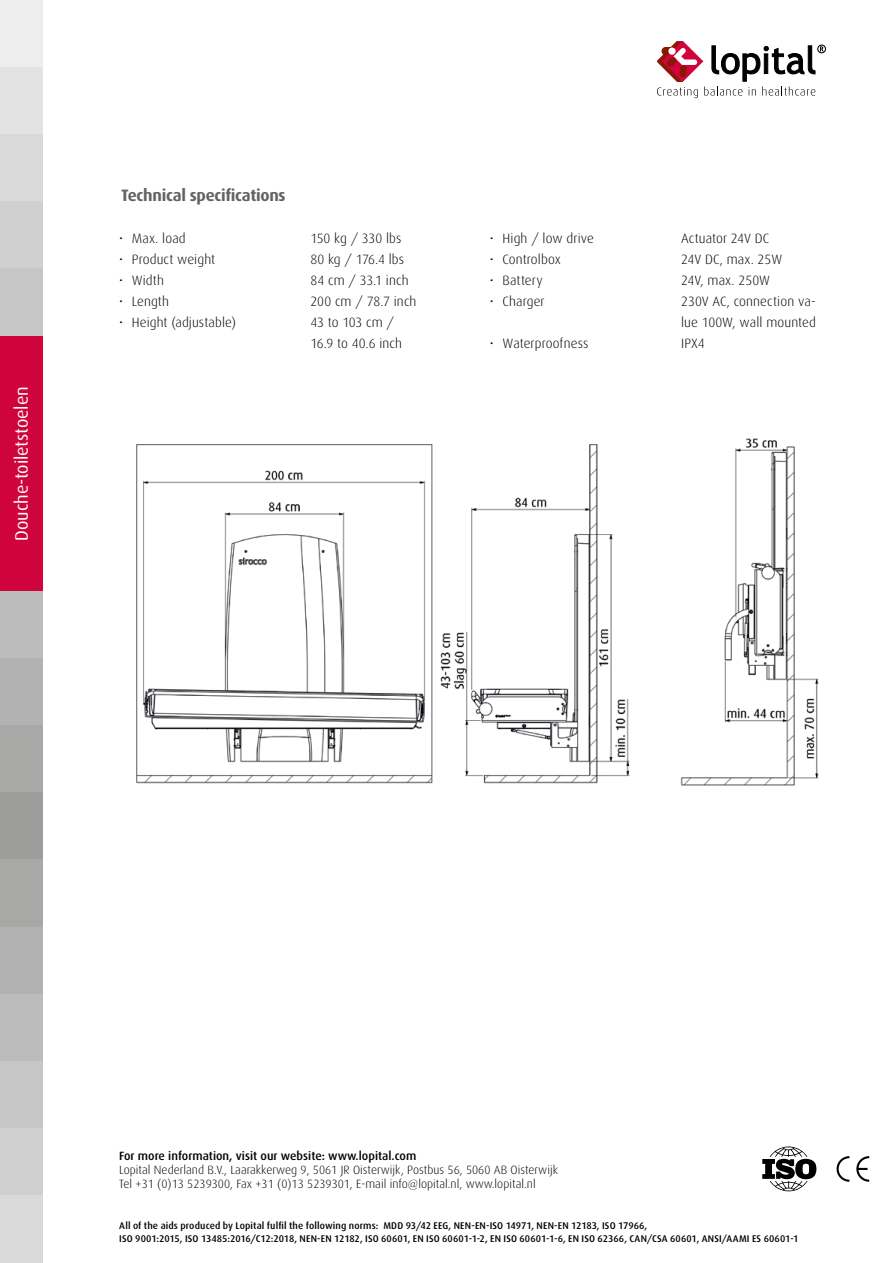
<style>
.page{position:relative;width:893px;height:1263px;background:#fff}
.page>*{position:absolute;margin:0;border:0;box-sizing:border-box;transform-origin:0 0}
.t1{font:18px "Dax";letter-spacing:-.005em;color:#fff}
.t2{font:700 16.5px "Dax";letter-spacing:-.015em;color:#646363}
.t3{font:300 13.5px/21px "Dax";letter-spacing:.005em;color:#000}
.t4{font:300 12px/14.2px "Dax";color:#000}
.t5{font:500 12px "Dax";color:#000}
.t6{font:500 9.75px/12.8px "Dax";letter-spacing:.01em;color:#000}
</style>
<div class="page">
<svg style="left:657px;top:41px;width:169px;height:57px"></svg>
<svg style="left:836px;top:1156px;width:34px;height:26px"></svg>
<svg style="left:762px;top:1146px;width:54px;height:45px"></svg>
<div style="left:0;top:336px;width:43px;height:255px;background:#d0043c"></div>
<div style="left:0;top:0;width:43px;height:67px;background:#ededed"></div>
<div style="left:0;top:67px;width:43px;height:67px;background:#e3e3e3"></div>
<div style="left:0;top:134px;width:43px;height:68px;background:#dadada"></div>
<div style="left:0;top:202px;width:43px;height:67px;background:#d0d0d0"></div>
<div style="left:0;top:269px;width:43px;height:67px;background:#c6c6c6"></div>
<div style="left:0;top:591px;width:43px;height:67px;background:#bcbcbc"></div>
<div style="left:0;top:658px;width:43px;height:67px;background:#b3b2b2"></div>
<div style="left:0;top:725px;width:43px;height:68px;background:#a8a8a7"></div>
<div style="left:0;top:793px;width:43px;height:67px;background:#9d9d9c"></div>
<div style="left:0;top:860px;width:43px;height:67px;background:#a8a8a7"></div>
<div style="left:0;top:927px;width:43px;height:67px;background:#b3b2b2"></div>
<div style="left:0;top:994px;width:43px;height:67px;background:#bcbcbc"></div>
<div style="left:0;top:1061px;width:43px;height:67px;background:#c6c6c6"></div>
<div style="left:0;top:1128px;width:43px;height:68px;background:#d0d0d0"></div>
<div style="left:0;top:1196px;width:43px;height:67px;background:#dadada"></div>
<img style="left:136px;top:438px;width:683px;height:348px">
<h1 class="t1" style="left:12px;top:541px;width:156px;rotate:-90deg">Douche-toiletstoelen</h1>
<p class="t2" style="left:121px;top:186px;width:166px">Technical specifications</p>
<p class="t3" style="left:119px;top:228px;width:68px">• Max. load</p>
<p class="t3" style="left:310px;top:228px;width:93px">150 kg / 330 lbs</p>
<p class="t3" style="left:119px;top:249px;width:98px">• Product weight</p>
<p class="t3" style="left:310px;top:249px;width:95px">80 kg / 176.4 lbs</p>
<p class="t3" style="left:119px;top:270px;width:46px">• Width</p>
<p class="t3" style="left:310px;top:270px;width:100px">84 cm / 33.1 inch</p>
<p class="t3" style="left:119px;top:291px;width:51px">• Length</p>
<p class="t3" style="left:310px;top:291px;width:108px">200 cm / 78.7 inch</p>
<p class="t3" style="left:119px;top:312px;width:119px">• Height (adjustable)</p>
<p class="t3" style="left:310px;top:312px;width:93px">43 to 103 cm /<br>16.9 to 40.6 inch</p>
<p class="t3" style="left:490px;top:228px;width:106px">• High / low drive</p>
<p class="t3" style="left:681px;top:228px;width:90px">Actuator 24V DC</p>
<p class="t3" style="left:490px;top:249px;width:72px">• Controlbox</p>
<p class="t3" style="left:681px;top:249px;width:103px">24V DC, max. 25W</p>
<p class="t3" style="left:490px;top:270px;width:54px">• Battery</p>
<p class="t3" style="left:681px;top:270px;width:90px">24V, max. 250W</p>
<p class="t3" style="left:490px;top:291px;width:56px">• Charger</p>
<p class="t3" style="left:681px;top:291px;width:136px">230V AC, connection va&shy;lue 100W, wall mounted</p>
<p class="t3" style="left:490px;top:333px;width:100px">• Waterproofness</p>
<p class="t3" style="left:681px;top:333px;width:25px">IPX4</p>
<p class="t5" style="left:119px;top:1149px;width:299px">For more information, visit our website: www.lopital.com</p>
<p class="t4" style="left:119px;top:1163px;width:440px">Lopital Nederland B.V., Laarakkerweg 9, 5061 JR Oisterwijk, Postbus 56, 5060 AB Oisterwijk<br>Tel +31 (0)13 5239300, Fax +31 (0)13 5239301, E-mail info@lopital.nl, www.lopital.nl</p>
<p class="t6" style="left:119px;top:1219px;width:681px">All of the aids produced by Lopital fulfil the following norms: MDD 93/42 EEG, NEN-EN-ISO 14971, NEN-EN 12183, ISO 17966,<br>ISO 9001:2015, ISO 13485:2016/C12:2018, NEN-EN 12182, ISO 60601, EN ISO 60601-1-2, EN ISO 60601-1-6, EN ISO 62366, CAN/CSA 60601, ANSI/AAMI ES 60601-1</p>
</div>
